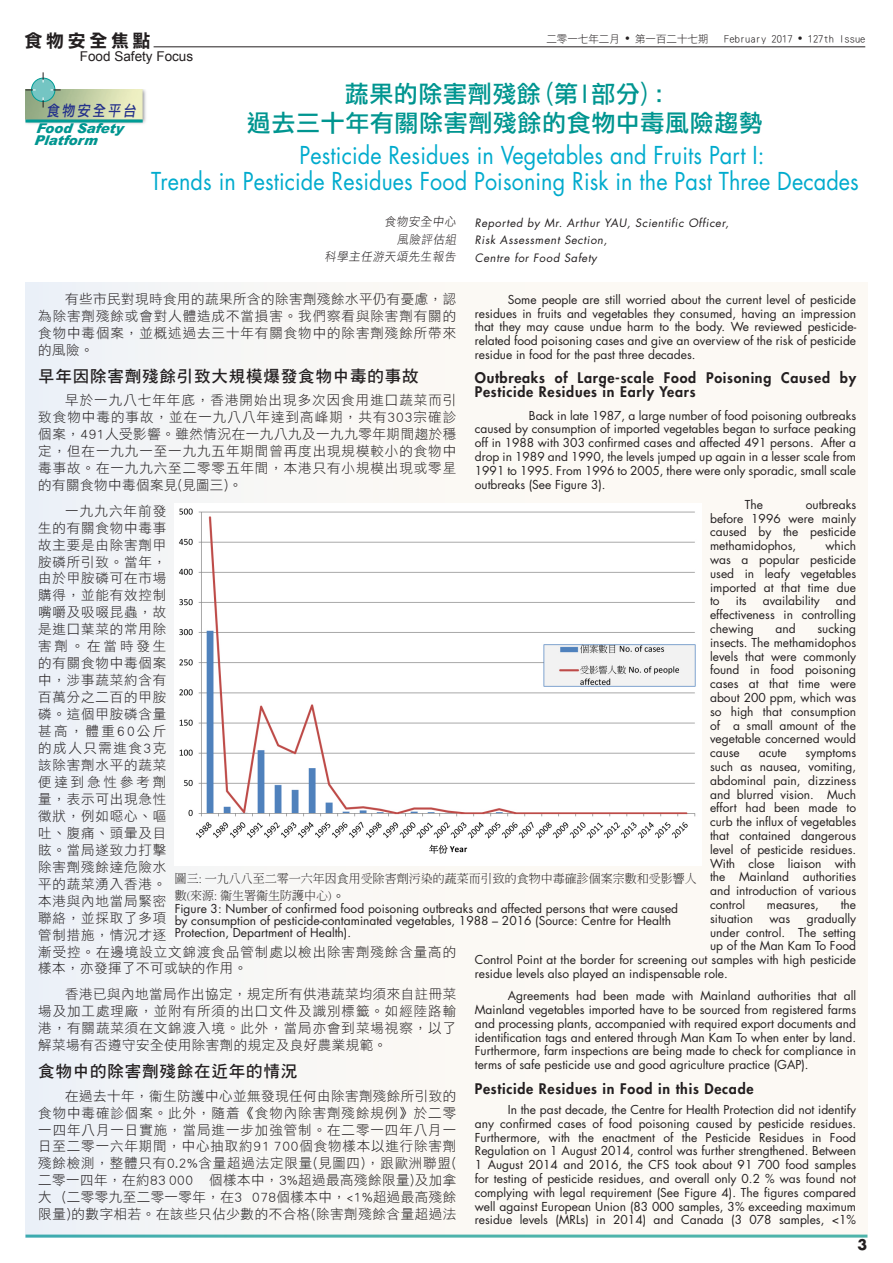
<style>
.page{position:relative;width:893px;height:1263px;background:#fff}
.page>*{position:absolute;margin:0;border:0;box-sizing:border-box;transform-origin:0 0}
.E_title_L{font:24px "Futura";letter-spacing:.005em;color:#00abcd;scale:.9 1}
.C_title_L{font:24px "DF Li Hei Md WIN BF";letter-spacing:.025em;color:#009590}
.t1{font:18px "DF Li Hei W7 WIN BF";letter-spacing:.2em;color:#231f20}
.C_para_head{font:16.5px "DF Hei Bd HK BF";letter-spacing:.05em;color:#231f20}
.t2{font:15px "DF Li Hei Md WIN BF";color:#24318b;scale:.85 1}
.E_para_head{font:800 14.25px/13.8px "Futura";letter-spacing:.05em;color:#231f20}
.t3{font:700 14.25px "Futura";color:#231f20}
.C_para_txt{font:13.5px/17px "DF Li Hei W3 WINP BF";letter-spacing:.06em;color:#231f20;text-align:justify}
.t4{font:italic 900 13.5px "Arial";color:#009590}
.t5{font:13.5px "Arial";color:#231f20}
.E_para_txt{font:12px/13.8px "Futura";color:#231f20;text-align:justify}
.E_para_head-2{font:12px/13.8px "Futura";color:#231f20;text-align:justify}
._6_5英圖註解{font:12px/12px "Futura";color:#231f20}
._7_5中圖註解{font:300 12px/17px "Adobe Ming Std";color:#231f20}
.C_reporter{font:12px "DF Hei Lt HK BF";color:#231f20;scale:.95 1}
.E_reporter{font:11.25px "Futura";color:#231f20}
.t6{font:10.5px "DF Li Hei W3 WIN BF";color:#231f20}
.s1{font-family:"Arial";font-size:13.5px}
.s2{font-family:"DF Li Hei W3 WINP BF";font-weight:400;font-size:13.5px}
</style>
<div class="page">
<hr style="left:154px;top:47px;width:711px;height:1px;background:#231f20">
<div style="left:26px;top:283px;width:841px;height:954px;background:linear-gradient(to right,#f1f3f7,#fffbf3)"></div>
<img style="left:175px;top:503px;width:527px;height:362px">
<img style="left:26px;top:90px;width:120px;height:34px">
<div style="left:32px;top:78px;width:23px;height:24px;background:#74c5c3;border-radius:50%"></div>
<div style="left:31px;top:78px;width:24px;height:24px;border:1px solid #009c95;border-radius:50%"></div>
<hr style="left:26px;top:120px;width:117px;height:3px;background:#009c95">
<p class="t1" style="left:25px;top:31px;width:127px">食物安全焦點</p>
<p class="t5" style="left:80px;top:47px;width:115px">Food Safety Focus</p>
<p class="t6" style="left:546px;top:33px;width:164px">二零一七年二月 <span class="s1">•</span> 第一百二十七期</p>
<p class="t6" style="left:724px;top:33px;width:143px">February 2017 <span class="s1">•</span> 127th Issue</p>
<p class="t2" style="left:47px;top:103px;width:109px">食物安全平台</p>
<p class="t4" style="left:36px;top:120px;width:89px">Food Safety</p>
<p class="t4" style="left:34px;top:132px;width:67px">Platform</p>
<p class="C_title_L" style="left:345px;top:82px;width:322px">蔬果的除害劑殘餘(第I部分):</p>
<p class="C_title_L" style="left:247px;top:111px;width:517px">過去三十年有關除害劑殘餘的食物中毒風險趨勢</p>
<p class="E_title_L" style="left:300px;top:140px;width:518px">Pesticide Residues in Vegetables and Fruits Part I:</p>
<p class="E_title_L" style="left:151px;top:166px;width:788px">Trends in Pesticide Residues Food Poisoning Risk in the Past Three Decades</p>
<p class="C_reporter" style="left:385px;top:215px;width:78px">食物安全中心</p>
<p class="C_reporter" style="left:397px;top:233px;width:66px">風險評估組</p>
<p class="C_reporter" style="left:325px;top:251px;width:141px">科學主任游天頌先生報告</p>
<p class="E_reporter" style="left:475px;top:216px;width:258px">Reported by Mr. Arthur YAU, Scientific Officer,</p>
<p class="E_reporter" style="left:475px;top:233px;width:136px">Risk Assessment Section,</p>
<p class="E_reporter" style="left:475px;top:251px;width:124px">Centre for Food Safety</p>
<p class="C_para_txt" style="left:38px;top:290px;width:420px;text-indent:27px">有些市民對現時食用的蔬果所含的除害劑殘餘水平仍有憂慮，認為除害劑殘餘或會對人體造成不當損害。我們察看與除害劑有關的食物中毒個案，並概述過去三十年有關食物中的除害劑殘餘所帶來的風險。</p>
<p class="C_para_head" style="left:38px;top:368px;width:382px">早年因除害劑殘餘引致大規模爆發食物中毒的事故</p>
<p class="C_para_txt" style="left:38px;top:392px;width:420px;text-indent:27px">早於一九八七年年底，香港開始出現多次因食用進口蔬菜而引致食物中毒的事故，並在一九八八年達到高峰期，共有303宗確診個案，491人受影響。雖然情況在一九八九及一九九零年期間趨於穩定，但在一九九一至一九九五年期間曾再度出現規模較小的食物中毒事故。在一九九六至二零零五年間，本港只有小規模出現或零星的有關食物中毒個案見(見圖三)。</p>
<p class="C_para_txt" style="left:38px;top:502px;width:419px;text-align:left;text-indent:27px">一九九六年前發<br>生的有關食物中毒事<br>故主要是由除害劑甲<br>胺磷所引致。當年，<br>由於甲胺磷可在市場<br>購得，並能有效控制<br>嘴嚼及吸啜昆蟲，故<br>是進口葉菜的常用除<br>害劑。在當時發生<br>的有關食物中毒個案<br>中，涉事蔬菜約含有<br>百萬分之二百的甲胺<br>磷。這個甲胺磷含量<br>甚高，體重60公斤<br>的成人只需進食3克<br>該除害劑水平的蔬菜<br>便達到急性參考劑<br>量，表示可出現急性<br>徵狀，例如噁心、嘔<br>吐、腹痛、頭暈及目<br>眩。當局遂致力打擊<br>除害劑殘餘達危險水<br>平的蔬菜湧入香港。<br>本港與內地當局緊密<br>聯絡，並採取了多項<br>管制措施，情況才逐<br>漸受控。在邊境設立文錦渡食品管制處以檢出除害劑殘餘含量高的樣本，亦發揮了不可或缺的作用。</p>
<p class="C_para_txt" style="left:38px;top:985px;width:420px;text-indent:27px">香港已與內地當局作出協定，規定所有供港蔬菜均須來自註冊菜場及加工處理廠，並附有所須的出口文件及識別標籤。如經陸路輸港，有關蔬菜須在文錦渡入境。此外，當局亦會到菜場視察，以了解菜場有否遵守安全使用除害劑的規定及良好農業規範。</p>
<p class="C_para_head" style="left:38px;top:1063px;width:261px">食物中的除害劑殘餘在近年的情況</p>
<p class="C_para_txt" style="left:38px;top:1087px;width:420px;text-indent:27px">在過去十年，衞生防護中心並無發現任何由除害劑殘餘所引致的食物中毒確診個案。此外，隨着《食物內除害劑殘餘規例》於二零一四年八月一日實施，當局進一步加強管制。在二零一四年八月一日至二零一六年期間，中心抽取約91 700個食物樣本以進行除害劑殘餘檢測，整體只有0.2%含量超過法定限量(見圖四)，跟歐洲聯盟(二零一四年，在約83 000 個樣本中，3%超過最高殘餘限量)及加拿大 (二零零九至二零一零年，在3 078個樣本中，&lt;1%超過最高殘餘限量)的數字相若。在該些只佔少數的不合格(除害劑殘餘含量超過法</p>
<p class="E_para_txt" style="left:475px;top:293px;width:383px;text-indent:33px">Some people are still worried about the current level of pesticide residues in fruits and vegetables they consumed, having an impression that they may cause undue harm to the body. We reviewed pesticide&shy;related food poisoning cases and give an overview of the risk of pesticide residue in food for the past three decades.</p>
<p class="E_para_head" style="left:475px;top:371px;width:383px">Outbreaks of Large-scale Food Poisoning Caused by<br>Pesticide Residues in Early Years</p>
<p class="E_para_head-2" style="left:475px;top:408px;width:383px;text-indent:54px">Back in late 1987, a large number of food poisoning outbreaks caused by consumption of imported vegetables began to surface peaking off in 1988 with 303 confirmed cases and affected 491 persons. After a drop in 1989 and 1990, the levels jumped up again in a lesser scale from 1991 to 1995. From 1996 to 2005, there were only sporadic, small scale outbreaks (See Figure 3).</p>
<p class="E_para_txt" style="left:745px;top:497px;width:20px">The</p>
<p class="E_para_txt" style="left:710px;top:497px;width:148px;text-indent:96px">outbreaks before 1996 were mainly caused by the pesticide methamidophos,</p>
<p class="E_para_txt" style="left:710px;top:539px;width:148px;text-indent:115px">which was a popular pesticide used in leafy vegetables imported at that time due to</p>
<p class="E_para_txt" style="left:710px;top:594px;width:148px;text-indent:126px">and effectiveness in controlling chewing</p>
<p class="E_para_txt" style="left:736px;top:594px;width:12px">its</p>
<p class="E_para_txt" style="left:763px;top:594px;width:58px">availability</p>
<p class="E_para_txt" style="left:710px;top:622px;width:148px;text-indent:107px">sucking insects. The methamidophos levels that were commonly found in food poisoning cases at that time were about 200 ppm, which was so high that consumption of a small amount of the vegetable concerned would cause</p>
<p class="E_para_txt" style="left:776px;top:622px;width:22px">and</p>
<p class="E_para_txt" style="left:710px;top:746px;width:148px;text-indent:96px">symptoms such as nausea, vomiting, abdominal pain, dizziness and blurred vision. Much effort had been made to curb the influx of vegetables that contained dangerous level of pesticide residues.<br>With close liaison with the Mainland authorities and introduction of various control</p>
<p class="E_para_txt" style="left:759px;top:746px;width:29px">acute</p>
<p class="_7_5中圖註解" style="left:175px;top:869px;width:524px">圖三: 一九八八至二零一六年因食用受除害劑污染的蔬菜而引致的食物中毒確診個案宗數和受影響人數(來源: 衞生署衞生防護中心)<span class="s2">。</span></p>
<p class="_6_5英圖註解" style="left:175px;top:902px;width:505px">Figure 3: Number of confirmed food poisoning outbreaks and affected persons that were caused by consumption of pesticide-contaminated vegetables, 1988 – 2016 (Source: Centre for Health<br>Protection, Department of Health).</p>
<p class="E_para_txt" style="left:767px;top:898px;width:54px">measures,</p>
<p class="E_para_txt" style="left:841px;top:898px;width:17px">the</p>
<p class="E_para_txt" style="left:710px;top:911px;width:44px">situation</p>
<p class="E_para_txt" style="left:769px;top:911px;width:22px">was</p>
<p class="E_para_txt" style="left:807px;top:911px;width:51px">gradually</p>
<p class="E_para_txt" style="left:710px;top:925px;width:148px">under control. The setting</p>
<p class="E_para_txt" style="left:710px;top:939px;width:148px">up of the Man Kam To Food</p>
<p class="E_para_txt" style="left:475px;top:953px;width:383px">Control Point at the border for screening out samples with high pesticide</p>
<p class="E_para_txt" style="left:475px;top:967px;width:254px">residue levels also played an indispensable role.</p>
<p class="E_para_txt" style="left:475px;top:989px;width:383px;text-indent:33px">Agreements had been made with Mainland authorities that all Mainland vegetables imported have to be sourced from registered farms and processing plants, accompanied with required export documents and identification tags and entered through Man Kam To when enter by land.<br>Furthermore, farm inspections are being made to check for compliance in terms of safe pesticide use and good agriculture practice (GAP).</p>
<p class="E_para_head" style="left:475px;top:1081px;width:280px">Pesticide Residues in Food in this Decade</p>
<p class="E_para_txt" style="left:475px;top:1103px;width:383px;text-indent:33px">In the past decade, the Centre for Health Protection did not identify any confirmed cases of food poisoning caused by pesticide residues.<br>Furthermore, with the enactment of the Pesticide Residues in Food Regulation on 1 August 2014, control was further strengthened. Between 1 August 2014 and 2016, the CFS took about 91 700 food samples for testing of pesticide residues, and overall only 0.2 % was found not complying with legal requirement (See Figure 4). The figures compared well against European Union (83 000 samples, 3% exceeding maximum residue levels (MRLs) in 2014) and Canada (3 078 samples, &lt;1%</p>
<p class="t3" style="left:858px;top:1235px;width:11px">3</p>
</div>
